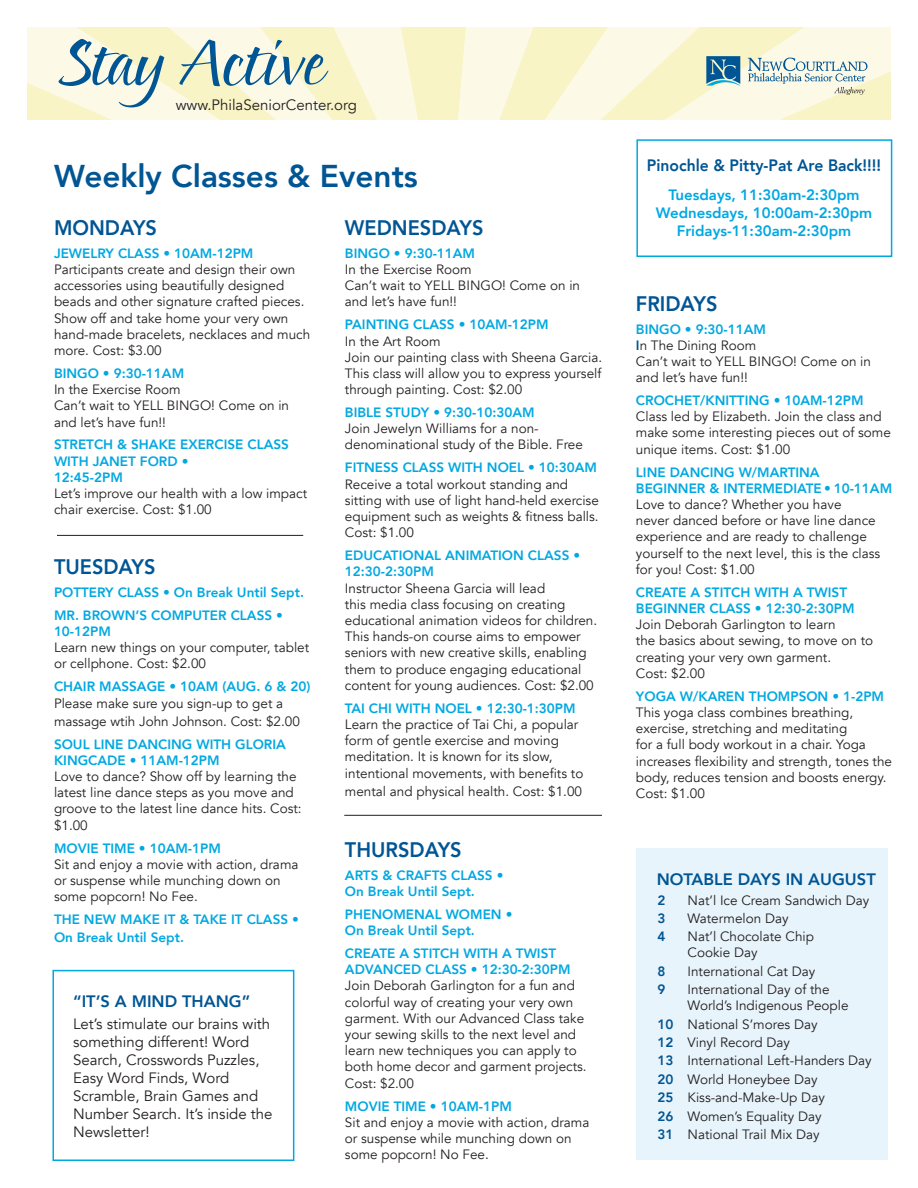
<style>
.page{position:relative;width:918px;height:1188px;background:#fff}
.page>*{position:absolute;margin:0;border:0;box-sizing:border-box;transform-origin:0 0}
.t1{font:63px "Pointed Brush";letter-spacing:-.025em;color:#005594}
.NC_Head_Big_Blue{font:800 31.5px "Avenir";color:#005594}
.NC_Head_Big_Blue-2{font:800 21px "Avenir";color:#005594;scale:.95 1}
.NC_Head_Big_Blue-3{font:800 16.5px "Avenir";color:#005594}
.NC_Head_Big_Blue-4{font:800 16.5px "Avenir";color:#005594;scale:.95 1}
.t2{font:15px/18px "Avenir";color:#231f20}
.t3{font:800 15px/18px "Avenir";color:#00a8e1;text-align:center}
.NC_Head_Big_Blue-5{font:13.5px/16.2px "Avenir";color:#231f20}
.NC_Head_Big_Blue-6{font:800 13.5px/16.2px "Avenir";color:#00a8e1}
.NC_Head_Big_Blue-7{font:800 13.5px "Avenir";color:#005594}
.s1{font-weight:800;color:#00a8e1}
.s2{font-weight:800;color:#005594}
</style>
<div class="page">
<hr style="left:57px;top:535px;width:246px;height:1px;background:#231f20">
<hr style="left:344px;top:815px;width:258px;height:1px;background:#231f20">
<svg style="left:27px;top:27px;width:864px;height:93px;background:#f5f4d7"></svg>
<div style="left:636px;top:139px;width:256px;height:118px;border:2px solid #00a8e1"></div>
<div style="left:52px;top:970px;width:242px;height:191px;border:2px solid #00a8e1"></div>
<div style="left:636px;top:849px;width:252px;height:311px;background:#e8f4fb"></div>
<p class="t1" style="left:58px;top:25px;width:267px">Stay Active</p>
<p class="t2" style="left:176px;top:96px;width:183px">www.PhilaSeniorCenter.org</p>
<p class="NC_Head_Big_Blue" style="left:54px;top:152px;width:365px">Weekly Classes &amp; Events</p>
<p class="NC_Head_Big_Blue-2" style="left:54px;top:211px;width:110px">MONDAYS</p>
<p class="NC_Head_Big_Blue-5" style="left:54px;top:245px;width:258px"><span class="s1">JEWELRY CLASS • 10AM-12PM </span>Participants create and design their own accessories using beautifully designed beads and other signature crafted pieces.<br>Show off and take home your very own hand-made bracelets, necklaces and much more. Cost: $3.00</p>
<p class="NC_Head_Big_Blue-5" style="left:54px;top:365px;width:237px"><span class="s1">BINGO • 9:30-11AM<br></span>In the Exercise Room<br>Can’t wait to YELL BINGO! Come on in and let’s have fun!!</p>
<p class="NC_Head_Big_Blue-5" style="left:54px;top:437px;width:255px"><span class="s1">STRETCH &amp; SHAKE EXERCISE CLASS<br>WITH JANET FORD •<br>12:45-2PM<br></span>Let’s improve our health with a low impact chair exercise. Cost: $1.00</p>
<p class="NC_Head_Big_Blue-2" style="left:345px;top:211px;width:147px">WEDNESDAYS</p>
<p class="NC_Head_Big_Blue-5" style="left:345px;top:245px;width:237px"><span class="s1">BINGO • 9:30-11AM<br></span>In the Exercise Room<br>Can’t wait to YELL BINGO! Come on in and let’s have fun!!</p>
<p class="NC_Head_Big_Blue-5" style="left:345px;top:317px;width:259px"><span class="s1">PAINTING CLASS • 10AM-12PM<br></span>In the Art Room<br>Join our painting class with Sheena Garcia.<br>This class will allow you to express yourself through painting. Cost: $2.00</p>
<p class="NC_Head_Big_Blue-5" style="left:345px;top:405px;width:240px"><span class="s1">BIBLE STUDY • 9:30-10:30AM<br></span>Join Jewelyn Williams for a non&shy;denominational study of the Bible. Free</p>
<p class="NC_Head_Big_Blue-5" style="left:345px;top:460px;width:255px"><span class="s1">FITNESS CLASS WITH NOEL • 10:30AM </span>Receive a total workout standing and sitting with use of light hand-held exercise equipment such as weights &amp; fitness balls.<br>Cost: $1.00</p>
<p class="NC_Head_Big_Blue-5" style="left:345px;top:548px;width:254px"><span class="s1">EDUCATIONAL ANIMATION CLASS • 12:30-2:30PM<br></span>Instructor Sheena Garcia will lead<br>this media class focusing on creating educational animation videos for children.<br>This hands-on course aims to empower seniors with new creative skills, enabling them to produce engaging educational content for young audiences. Cost: $2.00</p>
<p class="NC_Head_Big_Blue-5" style="left:345px;top:700px;width:240px"><span class="s1">TAI CHI WITH NOEL • 12:30-1:30PM </span>Learn the practice of Tai Chi, a popular form of gentle exercise and moving meditation. It is known for its slow, intentional movements, with benefits to</p>
<p class="NC_Head_Big_Blue-5" style="left:345px;top:783px;width:239px">mental and physical health. Cost: $1.00</p>
<p class="NC_Head_Big_Blue-2" style="left:54px;top:550px;width:108px">TUESDAYS</p>
<p class="NC_Head_Big_Blue-6" style="left:54px;top:584px;width:252px">POTTERY CLASS • On Break Until Sept.</p>
<p class="NC_Head_Big_Blue-5" style="left:54px;top:607px;width:257px"><span class="s1">MR. BROWN’S COMPUTER CLASS •<br>10-12PM<br></span>Learn new things on your computer, tablet or cellphone. Cost: $2.00</p>
<p class="NC_Head_Big_Blue-5" style="left:54px;top:679px;width:258px"><span class="s1">CHAIR MASSAGE • 10AM (AUG. 6 &amp; 20)<br></span>Please make sure you sign-up to get a</p>
<p class="NC_Head_Big_Blue-5" style="left:54px;top:713px;width:247px">massage wtih John Johnson. Cost: $2.00</p>
<p class="NC_Head_Big_Blue-5" style="left:54px;top:736px;width:249px"><span class="s1">SOUL LINE DANCING WITH GLORIA<br>KINGCADE • 11AM-12PM<br></span>Love to dance? Show off by learning the latest line dance steps as you move and groove to the latest line dance hits. Cost: $1.00</p>
<p class="NC_Head_Big_Blue-5" style="left:54px;top:840px;width:246px"><span class="s1">MOVIE TIME • 10AM-1PM<br></span>Sit and enjoy a movie with action, drama or suspense while munching down on some popcorn! No Fee.</p>
<p class="NC_Head_Big_Blue-6" style="left:54px;top:910px;width:246px;line-height:18px">THE NEW MAKE IT &amp; TAKE IT CLASS •<br>On Break Until Sept.</p>
<p class="NC_Head_Big_Blue-2" style="left:345px;top:833px;width:124px">THURSDAYS</p>
<p class="NC_Head_Big_Blue-6" style="left:345px;top:867px;width:160px">ARTS &amp; CRAFTS CLASS •<br>On Break Until Sept.</p>
<p class="NC_Head_Big_Blue-6" style="left:345px;top:906px;width:169px">PHENOMENAL WOMEN •<br>On Break Until Sept.</p>
<p class="NC_Head_Big_Blue-5" style="left:345px;top:945px;width:243px"><span class="s1">CREATE A STITCH WITH A TWIST<br>ADVANCED CLASS • 12:30-2:30PM<br></span>Join Deborah Garlington for a fun and colorful way of creating your very own garment. With our Advanced Class take your sewing skills to the next level and learn new techniques you can apply to both home decor and garment projects.<br>Cost: $2.00</p>
<p class="NC_Head_Big_Blue-5" style="left:345px;top:1098px;width:246px"><span class="s1">MOVIE TIME • 10AM-1PM<br></span>Sit and enjoy a movie with action, drama or suspense while munching down on some popcorn! No Fee.</p>
<p class="NC_Head_Big_Blue-3" style="left:73px;top:988px;width:179px">“IT’S A MIND THANG”</p>
<p class="t2" style="left:73px;top:1015px;width:201px">Let’s stimulate our brains with something different! Word<br>Search, Crosswords Puzzles,<br>Easy Word Finds, Word<br>Scramble, Brain Games and<br>Number Search. It’s inside the<br>Newsletter!</p>
<p class="NC_Head_Big_Blue-4" style="left:647px;top:153px;width:248px">Pinochle &amp; Pitty-Pat Are Back!!!!</p>
<p class="t3" style="left:656px;top:185px;width:218px">Tuesdays, 11:30am-2:30pm<br>Wednesdays, 10:00am-2:30pm<br>Fridays-11:30am-2:30pm</p>
<p class="NC_Head_Big_Blue-2" style="left:636px;top:287px;width:87px">FRIDAYS</p>
<p class="NC_Head_Big_Blue-5" style="left:636px;top:321px;width:237px"><span class="s1">BINGO • 9:30-11AM<br></span><span class="s2">I</span>n The Dining Room<br>Can’t wait to YELL BINGO! Come on in and let’s have fun!!</p>
<p class="NC_Head_Big_Blue-5" style="left:636px;top:393px;width:257px"><span class="s1">CROCHET/KNITTING • 10AM-12PM </span>Class led by Elizabeth. Join the class and make some interesting pieces out of some unique items. Cost: $1.00</p>
<p class="NC_Head_Big_Blue-5" style="left:636px;top:464px;width:258px"><span class="s1">LINE DANCING W/MARTINA<br>BEGINNER &amp; INTERMEDIATE • 10-11AM<br></span>Love to dance? Whether you have<br>never danced before or have line dance experience and are ready to challenge yourself to the next level, this is the class for you! Cost: $1.00</p>
<p class="NC_Head_Big_Blue-5" style="left:636px;top:584px;width:239px"><span class="s1">CREATE A STITCH WITH A TWIST<br>BEGINNER CLASS • 12:30-2:30PM<br></span>Join Deborah Garlington to learn<br>the basics about sewing, to move on to creating your very own garment.<br>Cost: $2.00</p>
<p class="NC_Head_Big_Blue-5" style="left:636px;top:688px;width:258px"><span class="s1">YOGA W/KAREN THOMPSON • 1-2PM </span>This yoga class combines breathing, exercise, stretching and meditating<br>for a full body workout in a chair. Yoga increases flexibility and strength, tones the body, reduces tension and boosts energy.<br>Cost: $1.00</p>
<p class="NC_Head_Big_Blue-3" style="left:657px;top:866px;width:221px">NOTABLE DAYS IN AUGUST</p>
<p class="NC_Head_Big_Blue-7" style="left:658px;top:889px;width:9px">2</p>
<p class="NC_Head_Big_Blue-5" style="left:688px;top:892px;width:183px">Nat’l Ice Cream Sandwich Day</p>
<p class="NC_Head_Big_Blue-7" style="left:658px;top:908px;width:9px">3</p>
<p class="NC_Head_Big_Blue-5" style="left:688px;top:910px;width:102px">Watermelon Day</p>
<p class="NC_Head_Big_Blue-7" style="left:658px;top:926px;width:9px">4</p>
<p class="NC_Head_Big_Blue-5" style="left:688px;top:929px;width:128px">Nat’l Chocolate Chip<br>Cookie Day</p>
<p class="NC_Head_Big_Blue-7" style="left:658px;top:961px;width:9px">8</p>
<p class="NC_Head_Big_Blue-5" style="left:688px;top:963px;width:129px">International Cat Day</p>
<p class="NC_Head_Big_Blue-7" style="left:658px;top:979px;width:9px">9</p>
<p class="NC_Head_Big_Blue-5" style="left:688px;top:982px;width:163px">International Day of the<br>World’s Indigenous People</p>
<p class="NC_Head_Big_Blue-5" style="left:658px;top:1016px;width:162px"><span class="s2">10</span> National S’mores Day</p>
<p class="NC_Head_Big_Blue-5" style="left:658px;top:1035px;width:134px"><span class="s2">12</span> Vinyl Record Day</p>
<p class="NC_Head_Big_Blue-5" style="left:658px;top:1053px;width:216px"><span class="s2">13</span> International Left-Handers Day</p>
<p class="NC_Head_Big_Blue-5" style="left:658px;top:1071px;width:162px"><span class="s2">20</span> World Honeybee Day</p>
<p class="NC_Head_Big_Blue-5" style="left:658px;top:1090px;width:169px"><span class="s2">25</span> Kiss-and-Make-Up Day</p>
<p class="NC_Head_Big_Blue-5" style="left:658px;top:1108px;width:166px"><span class="s2">26</span> Women’s Equality Day</p>
<p class="NC_Head_Big_Blue-5" style="left:658px;top:1126px;width:164px"><span class="s2">31</span> National Trail Mix Day</p>
</div>
